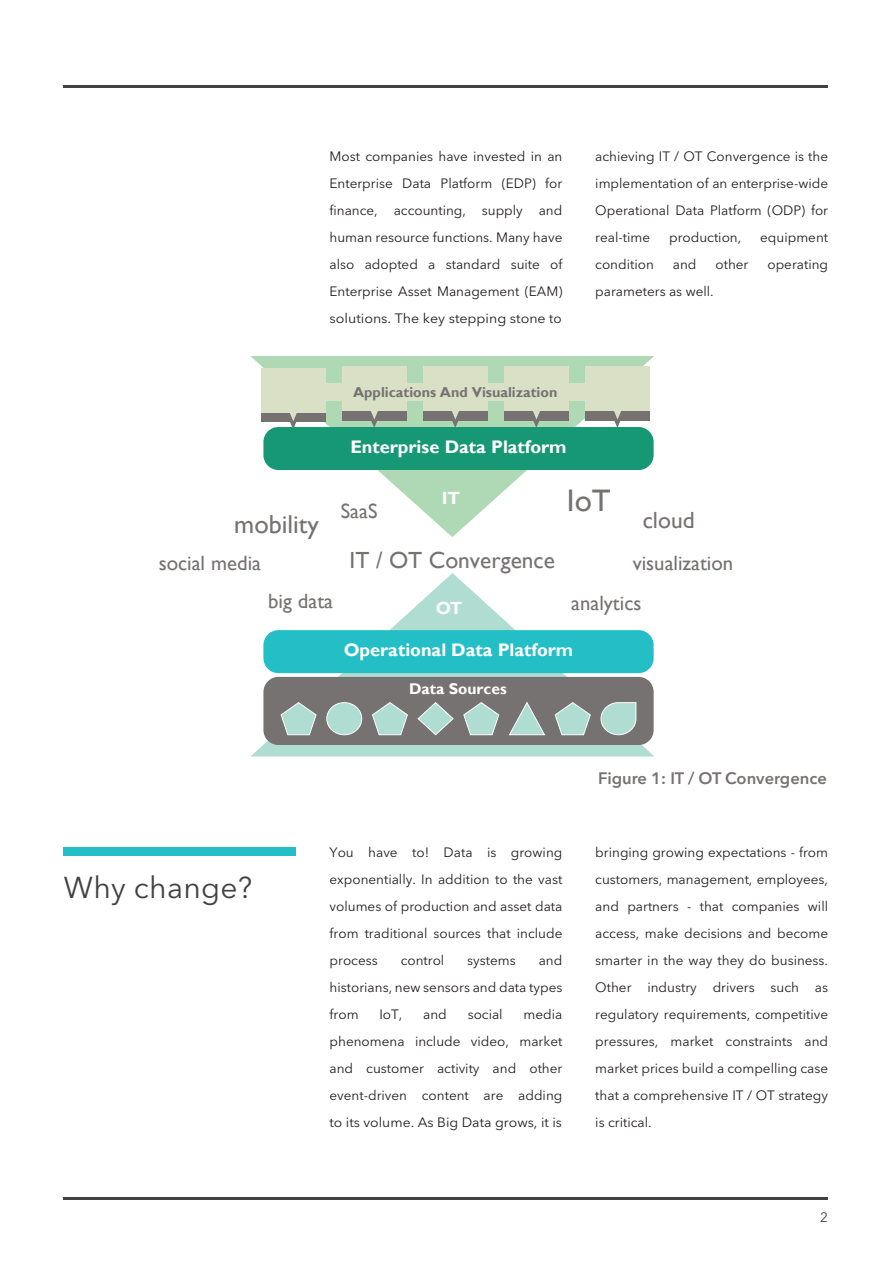
<style>
.page{position:relative;width:892px;height:1263px;background:#fff}
.page>*{position:absolute;margin:0;border:0;box-sizing:border-box;transform-origin:0 0}
.t1{font:31.2px "Gill Sans";color:#777272}
.t2{font:30px "Avenir Next LT Pro";letter-spacing:.01em;color:#414042}
.t3{font:25.95px "Gill Sans";color:#777272}
.t4{font:23.4px "Gill Sans";color:#777272}
.t5{font:20.7px "Gill Sans";color:#777272}
.t6{font:700 18.15px "Gill Sans";color:#fff}
.t7{font:700 17.55px "Gill Sans";color:#fff}
.t8{font:600 16.5px "Avenir Next LT Pro";color:#777272}
.t9{font:700 15.6px "Gill Sans";color:#fff}
.t10{font:700 14.4px "Gill Sans";color:#777272}
.t11{font:13.5px/27px "Avenir Next LT Pro";color:#231f20;text-align:justify}
.t12{font:13.5px "Avenir Next LT Pro";color:#414042}
</style>
<div class="page">
<hr style="left:64px;top:1197px;width:763px;height:2px;background:#414042">
<hr style="left:64px;top:85px;width:763px;height:2px;background:#414042">
<div style="left:64px;top:847px;width:232px;height:8px;background:#24bec6"></div>
<svg style="left:251px;top:573px;width:403px;height:183px"></svg>
<div style="left:263px;top:677px;width:390px;height:68px;background:#777272;border-radius:15px"></div>
<svg style="left:280px;top:702px;width:37px;height:33px"></svg>
<div style="left:326px;top:703px;width:35px;height:32px;background:#b0ddd2;border-radius:50%"></div>
<div style="left:326px;top:702px;width:36px;height:33px;border:1px solid #fff;border-radius:50%"></div>
<svg style="left:372px;top:702px;width:36px;height:33px"></svg>
<svg style="left:417px;top:702px;width:37px;height:34px"></svg>
<svg style="left:554px;top:702px;width:37px;height:33px"></svg>
<svg style="left:600px;top:702px;width:36px;height:33px"></svg>
<svg style="left:463px;top:702px;width:36px;height:33px"></svg>
<svg style="left:509px;top:702px;width:36px;height:34px"></svg>
<svg style="left:250px;top:356px;width:404px;height:181px"></svg>
<div style="left:261px;top:413px;width:64px;height:9px;background:#777272"></div>
<svg style="left:286px;top:413px;width:14px;height:14px"></svg>
<div style="left:261px;top:368px;width:64px;height:45px;background:#d9e0c5"></div>
<div style="left:341px;top:411px;width:65px;height:9px;background:#777272"></div>
<svg style="left:367px;top:411px;width:14px;height:16px"></svg>
<div style="left:341px;top:367px;width:65px;height:44px;background:#d9e0c5"></div>
<div style="left:422px;top:411px;width:65px;height:9px;background:#777272"></div>
<svg style="left:448px;top:411px;width:14px;height:16px"></svg>
<div style="left:422px;top:367px;width:65px;height:44px;background:#d9e0c5"></div>
<div style="left:503px;top:411px;width:65px;height:9px;background:#777272"></div>
<svg style="left:529px;top:411px;width:14px;height:16px"></svg>
<div style="left:503px;top:367px;width:65px;height:44px;background:#d9e0c5"></div>
<div style="left:584px;top:411px;width:65px;height:9px;background:#777272"></div>
<svg style="left:610px;top:411px;width:14px;height:16px"></svg>
<div style="left:584px;top:367px;width:65px;height:44px;background:#d9e0c5"></div>
<div style="left:297px;top:383px;width:324px;height:17px;background:#d9e0c5"></div>
<div style="left:263px;top:630px;width:390px;height:43px;background:#24bec6;border-radius:15px"></div>
<div style="left:263px;top:427px;width:390px;height:43px;background:#169875;border-radius:15px"></div>
<p class="t11" style="left:329px;top:143px;width:234px">Most companies have invested in an Enterprise Data Platform (EDP) for finance, accounting, supply and human resource functions. Many have also adopted a standard suite of Enterprise Asset Management (EAM) solutions. The key stepping stone to</p>
<p class="t11" style="left:595px;top:143px;width:234px">achieving IT / OT Convergence is the implementation of an enterprise-wide Operational Data Platform (ODP) for real-time</p>
<p class="t11" style="left:668px;top:224px;width:74px">production,</p>
<p class="t11" style="left:759px;top:224px;width:69px">equipment</p>
<p class="t11" style="left:595px;top:251px;width:60px">condition</p>
<p class="t11" style="left:672px;top:251px;width:25px">and</p>
<p class="t11" style="left:715px;top:251px;width:34px">other</p>
<p class="t11" style="left:767px;top:251px;width:62px">operating</p>
<p class="t11" style="left:595px;top:278px;width:120px">parameters as well.</p>
<p class="t10" style="left:353px;top:383px;width:206px">Applications And Visualization</p>
<h3 class="t6" style="left:350px;top:436px;width:218px">Enterprise Data Platform</h3>
<h1 class="t1" style="left:566px;top:483px;width:45px">IoT</h1>
<p class="t7" style="left:441px;top:488px;width:20px">IT</p>
<h3 class="t5" style="left:340px;top:498px;width:38px">SaaS</h3>
<h3 class="t3" style="left:234px;top:509px;width:86px">mobility</h3>
<h3 class="t4" style="left:642px;top:506px;width:53px">cloud</h3>
<h3 class="t5" style="left:159px;top:551px;width:104px">social media</h3>
<h3 class="t5" style="left:268px;top:588px;width:66px">big data</h3>
<h3 class="t4" style="left:349px;top:547px;width:207px">IT / OT Convergence</h3>
<p class="t7" style="left:435px;top:597px;width:28px">OT</p>
<h3 class="t5" style="left:632px;top:550px;width:102px">visualization</h3>
<h3 class="t5" style="left:571px;top:590px;width:72px">analytics</h3>
<h3 class="t6" style="left:343px;top:639px;width:231px">Operational Data Platform</h3>
<p class="t9" style="left:409px;top:679px;width:99px">Data Sources</p>
<h2 class="t2" style="left:64px;top:869px;width:190px">Why change?</h2>
<p class="t11" style="left:329px;top:839px;width:234px">You have to! Data is growing exponentially. In addition to the vast volumes of production and asset data from traditional sources that include process</p>
<p class="t11" style="left:329px;top:947px;width:234px;text-indent:209px">and historians, new sensors and data types from</p>
<p class="t11" style="left:400px;top:947px;width:45px">control</p>
<p class="t11" style="left:467px;top:947px;width:50px">systems</p>
<p class="t11" style="left:329px;top:1001px;width:234px;text-indent:194px">media phenomena include video, market and customer activity and other event-driven content are adding to its volume. As Big Data grows, it is</p>
<p class="t11" style="left:379px;top:1001px;width:24px">IoT,</p>
<p class="t11" style="left:423px;top:1001px;width:25px">and</p>
<p class="t11" style="left:467px;top:1001px;width:36px">social</p>
<p class="t8" style="left:598px;top:769px;width:230px">Figure 1: IT / OT Convergence</p>
<p class="t11" style="left:595px;top:839px;width:234px">bringing growing expectations - from customers, management, employees, and partners - that companies will access, make decisions and become smarter in the way they do business.<br>Other industry drivers such as regulatory requirements, competitive pressures, market constraints and market prices build a compelling case that a comprehensive IT / OT strategy is critical.</p>
<p class="t12" style="left:819px;top:1209px;width:9px">2</p>
</div>
